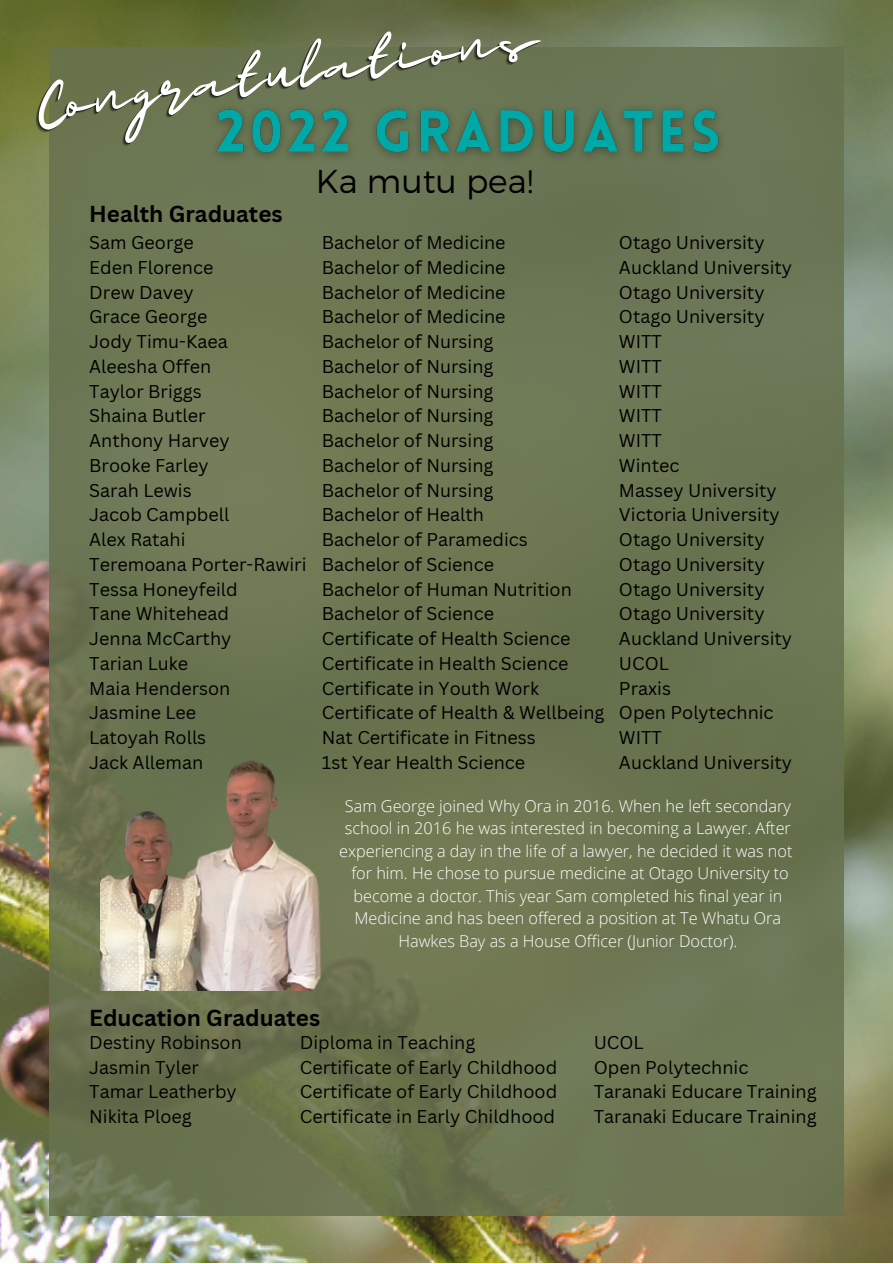
<style>
.page{position:relative;width:893px;height:1264px;background:#fff}
.page>*{position:absolute;margin:0;border:0;box-sizing:border-box;transform-origin:0 0}
.t1{font:59.85px "Majesty Yandi Designs";color:#fff}
.t2{font:300 33px "Montserrat";color:#000}
.t3{font:700 22.5px "Canva Sans";color:#000}
.t4{font:18px/24.8px "Canva Sans";color:#000}
.t5{font:300 16.35px/22.5px "Open Sans";color:#fff;text-align:center}
</style>
<div class="page">
<img style="left:0;top:0;width:892px;height:1262px">
<div style="left:49px;top:47px;width:794px;height:1168px;background:#67724f"></div>
<img style="left:216px;top:108px;width:503px;height:48px">
<img style="left:100px;top:759px;width:232px;height:231px">
<h1 class="t1" style="left:32px;top:78px;width:509px;rotate:-8deg">Congratulations</h1>
<p class="t3" style="left:89px;top:197px;width:195px">Health Graduates</p>
<h2 class="t2" style="left:316px;top:160px;width:219px">Ka mutu pea!</h2>
<p class="t4" style="left:89px;top:230px;width:219px">Sam George<br>Eden Florence<br>Drew Davey<br>Grace George<br>Jody Timu-Kaea<br>Aleesha Offen<br>Taylor Briggs<br>Shaina Butler<br>Anthony Harvey<br>Brooke Farley<br>Sarah Lewis<br>Jacob Campbell<br>Alex Ratahi<br>Teremoana Porter-Rawiri<br>Tessa Honeyfeild<br>Tane Whitehead<br>Jenna McCarthy<br>Tarian Luke<br>Maia Henderson<br>Jasmine Lee<br>Latoyah Rolls<br>Jack Alleman</p>
<p class="t4" style="left:322px;top:230px;width:284px">Bachelor of Medicine<br>Bachelor of Medicine<br>Bachelor of Medicine<br>Bachelor of Medicine<br>Bachelor of Nursing<br>Bachelor of Nursing<br>Bachelor of Nursing<br>Bachelor of Nursing<br>Bachelor of Nursing<br>Bachelor of Nursing<br>Bachelor of Nursing<br>Bachelor of Health<br>Bachelor of Paramedics<br>Bachelor of Science<br>Bachelor of Human Nutrition<br>Bachelor of Science<br>Certificate of Health Science<br>Certificate in Health Science<br>Certificate in Youth Work<br>Certificate of Health &amp; Wellbeing<br>Nat Certificate in Fitness<br>1st Year Health Science</p>
<p class="t4" style="left:619px;top:230px;width:174px">Otago University<br>Auckland University<br>Otago University<br>Otago University<br>WITT<br>WITT<br>WITT<br>WITT<br>WITT<br>Wintec<br>Massey University<br>Victoria University<br>Otago University<br>Otago University<br>Otago University<br>Otago University<br>Auckland University<br>UCOL<br>Praxis<br>Open Polytechnic<br>WITT<br>Auckland University</p>
<p class="t5" style="left:339px;top:794px;width:455px">Sam George joined Why Ora in 2016. When he left secondary school in 2016 he was interested in becoming a Lawyer. After experiencing a day in the life of a lawyer, he decided it was not for him. He chose to pursue medicine at Otago University to become a doctor. This year Sam completed his final year in Medicine and has been offered a position at Te Whatu Ora Hawkes Bay as a House Officer (Junior Doctor).</p>
<p class="t3" style="left:89px;top:1002px;width:232px">Education Graduates</p>
<p class="t4" style="left:89px;top:1029px;width:154px">Destiny Robinson<br>Jasmin Tyler<br>Tamar Leatherby<br>Nikita Ploeg</p>
<p class="t4" style="left:300px;top:1029px;width:259px">Diploma in Teaching<br>Certificate of Early Childhood<br>Certificate of Early Childhood<br>Certificate in Early Childhood</p>
<p class="t4" style="left:593px;top:1029px;width:224px">UCOL<br>Open Polytechnic<br>Taranaki Educare Training<br>Taranaki Educare Training</p>
</div>
